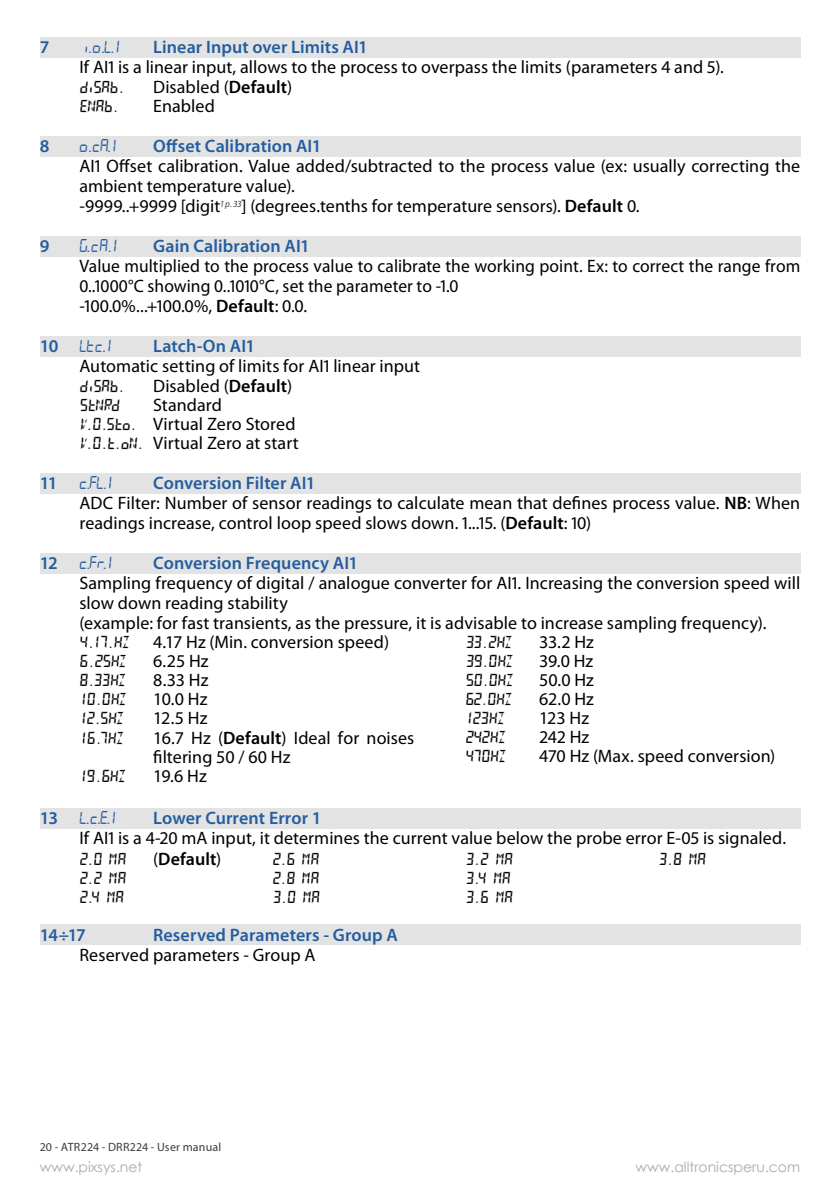
<style>
.page{position:relative;width:840px;height:1191px;background:#fff}
.page>*{position:absolute;margin:0;border:0;box-sizing:border-box;transform-origin:0 0}
.t1{font:18px/20px "Myriad Pro";letter-spacing:.005em;color:#000}
.t2{font:600 18px "Myriad Pro";letter-spacing:.005em;color:#245d9f}
.t3{font:18px "Pix 7 Segs";letter-spacing:-.09em;color:#245d9f;scale:.95 1}
.t4{font:600 18px "Myriad Pro";letter-spacing:.005em;color:#000}
.t5{font:17px/19px "Pixsys 11 Segs";letter-spacing:-.06em;color:#000}
.t6{font:14px "Century Gothic";color:#ababab}
.t7{font:12px "Myriad Pro";letter-spacing:.02em;color:#3c3c3b}
.s1{font-weight:600}
.s2{font-family:"Myriad Pro";font-weight:600}
.s3{font-family:"Pixsys 11 Segs";font-size:17px}
.s4{font-weight:600;color:#245d9f}
.s5{font-weight:400}
</style>
<div class="page">
<div style="left:40px;top:37px;width:759px;height:21px;background:#e3e3e3"></div>
<div style="left:40px;top:136px;width:759px;height:21px;background:#e3e3e3"></div>
<div style="left:40px;top:236px;width:759px;height:21px;background:#e3e3e3"></div>
<div style="left:40px;top:336px;width:759px;height:21px;background:#e3e3e3"></div>
<div style="left:40px;top:473px;width:759px;height:21px;background:#e3e3e3"></div>
<div style="left:40px;top:553px;width:759px;height:21px;background:#e3e3e3"></div>
<div style="left:40px;top:808px;width:759px;height:20px;background:#e3e3e3"></div>
<div style="left:40px;top:924px;width:759px;height:21px;background:#e3e3e3"></div>
<p class="t2" style="left:40px;top:37px;width:11px">7</p>
<p class="t3" style="left:79px;top:36px;width:44px">i.o.L.1</p>
<p class="t2" style="left:153px;top:37px;width:216px">Linear Input over Limits AI1</p>
<p class="t1" style="left:79px;top:58px;width:645px">If AI1 is a linear input, allows to the process to overpass the limits (parameters 4 and 5).</p>
<p class="t5" style="left:79px;top:78px;width:48px">DISAB.</p>
<p class="t1" style="left:153px;top:78px;width:140px">Disabled (<span class="s1">Default</span>)</p>
<p class="t5" style="left:79px;top:97px;width:42px">ENAB.</p>
<p class="t1" style="left:153px;top:97px;width:63px">Enabled</p>
<p class="t2" style="left:40px;top:136px;width:11px">8</p>
<p class="t3" style="left:79px;top:135px;width:40px">o.cA.1</p>
<p class="t2" style="left:153px;top:136px;width:169px">Offset Calibration AI1</p>
<p class="t1" style="left:79px;top:157px;width:721px">AI1 Offset calibration. Value added/subtracted to the process value (ex: usually correcting the ambient temperature value).<br>-9999..+9999 [digit<sup>1</sup> <sup>p.</sup> <sup>33</sup>] (degrees.tenths for temperature sensors). <span class="s1">Default</span> 0.</p>
<p class="t2" style="left:40px;top:236px;width:11px">9</p>
<p class="t3" style="left:79px;top:235px;width:41px">G.ca.1</p>
<p class="t2" style="left:153px;top:236px;width:158px">Gain Calibration AI1</p>
<p class="t1" style="left:79px;top:257px;width:722px">Value multiplied to the process value to calibrate the working point. Ex: to correct the range from<br>0..1000°C showing 0..1010°C, set the parameter to -1.0<br>-100.0%...+100.0%, <span class="s1">Default</span>: 0.0.</p>
<p class="t3" style="left:40px;top:335px;width:77px"><span class="s2">10</span> Ltc.1</p>
<p class="t2" style="left:153px;top:336px;width:103px">Latch-On AI1</p>
<p class="t1" style="left:79px;top:357px;width:342px">Automatic setting of limits for AI1 linear input</p>
<p class="t5" style="left:79px;top:377px;width:48px">DISAB.</p>
<p class="t1" style="left:153px;top:377px;width:140px">Disabled (<span class="s1">Default</span>)</p>
<p class="t5" style="left:79px;top:396px;width:43px">STNRD</p>
<p class="t1" style="left:79px;top:396px;width:221px;line-height:19px;text-align:center">Standard<br><span class="s3">V.0.STO.</span> Virtual Zero Stored<br><span class="s3">V.0.T.ON.</span> Virtual Zero at start</p>
<p class="t3" style="left:40px;top:472px;width:78px"><span class="s2">11</span> c.FL.1</p>
<p class="t1" style="left:79px;top:474px;width:722px;text-indent:74px"><span class="s4">Conversion Filter AI1<br></span>ADC Filter: Number of sensor readings to calculate mean that defines process value. <span class="s1">NB</span>: When readings increase, control loop speed slows down. 1...15. (<span class="s1">Default</span>: 10)</p>
<p class="t3" style="left:40px;top:552px;width:78px"><span class="s2">12</span> c.Fr.1</p>
<p class="t2" style="left:153px;top:553px;width:206px">Conversion Frequency AI1</p>
<p class="t1" style="left:79px;top:574px;width:722px;line-height:19.4px">Sampling frequency of digital / analogue converter for AI1. Increasing the conversion speed will slow down reading stability<br>(example: for fast transients, as the pressure, it is advisable to increase sampling frequency).<br><span class="s3">4.17.HZ</span> 4.17 Hz (Min. conversion speed)</p>
<p class="t5" style="left:79px;top:651px;width:49px">6.25HZ</p>
<p class="t1" style="left:153px;top:651px;width:57px">6.25 Hz</p>
<p class="t5" style="left:79px;top:670px;width:49px">8.33HZ</p>
<p class="t1" style="left:153px;top:670px;width:57px">8.33 Hz</p>
<p class="t5" style="left:79px;top:689px;width:49px">10.0HZ</p>
<p class="t1" style="left:153px;top:689px;width:56px">10.0 Hz</p>
<p class="t5" style="left:79px;top:708px;width:47px">12.5HZ</p>
<p class="t1" style="left:153px;top:708px;width:56px">12.5 Hz</p>
<p class="t5" style="left:79px;top:728px;width:47px">16.7HZ</p>
<p class="t1" style="left:153px;top:728px;width:262px;line-height:19px">16.7 Hz (<span class="s1">Default</span>) Ideal for noises filtering 50 / 60 Hz</p>
<p class="t5" style="left:79px;top:766px;width:49px">19.6HZ</p>
<p class="t1" style="left:153px;top:766px;width:55px">19.6 Hz</p>
<p class="t5" style="left:465px;top:632px;width:49px">33.2HZ</p>
<p class="t1" style="left:539px;top:632px;width:56px">33.2 Hz</p>
<p class="t5" style="left:465px;top:651px;width:50px">39.0HZ</p>
<p class="t1" style="left:539px;top:651px;width:56px">39.0 Hz</p>
<p class="t5" style="left:465px;top:670px;width:50px">50.0HZ</p>
<p class="t1" style="left:539px;top:670px;width:56px">50.0 Hz</p>
<p class="t5" style="left:465px;top:689px;width:49px">62.0HZ</p>
<p class="t1" style="left:539px;top:689px;width:56px">62.0 Hz</p>
<p class="t5" style="left:465px;top:708px;width:42px">123HZ</p>
<p class="t1" style="left:539px;top:708px;width:51px">123 Hz</p>
<p class="t5" style="left:465px;top:727px;width:43px">242HZ</p>
<p class="t1" style="left:539px;top:727px;width:52px">242 Hz</p>
<p class="t5" style="left:465px;top:746px;width:43px">470HZ</p>
<p class="t1" style="left:539px;top:746px;width:237px">470 Hz (Max. speed conversion)</p>
<p class="t3" style="left:40px;top:807px;width:82px"><span class="s2">13</span> L.c.E.1</p>
<p class="t2" style="left:153px;top:808px;width:170px">Lower Current Error 1</p>
<p class="t1" style="left:79px;top:828px;width:707px">If AI1 is a 4-20 mA input, it determines the current value below the probe error E-05 is signaled.</p>
<p class="t5" style="left:79px;top:849px;width:49px">2.0 MA</p>
<p class="t4" style="left:153px;top:849px;width:70px"><span class="s5">(</span>Default<span class="s5">)</span></p>
<p class="t5" style="left:79px;top:868px;width:49px">2.2 MA<br>2.4 MA</p>
<p class="t5" style="left:272px;top:849px;width:49px;text-align:justify">2.6 MA 2.8 MA 3.0 MA</p>
<p class="t5" style="left:465px;top:849px;width:49px">3.2 MA<br>3.4 MA<br>3.6 MA</p>
<p class="t5" style="left:658px;top:849px;width:49px">3.8 MA</p>
<p class="t2" style="left:40px;top:925px;width:48px">14÷17</p>
<p class="t2" style="left:153px;top:925px;width:246px">Reserved Parameters - Group A</p>
<p class="t1" style="left:79px;top:945px;width:237px">Reserved parameters - Group A</p>
<p class="t7" style="left:40px;top:1140px;width:183px">20 - ATR224 - DRR224 - User manual</p>
<p class="t6" style="left:40px;top:1157px;width:104px">www.pixsys.net</p>
<p class="t6" style="left:635px;top:1157px;width:166px">www.alltronicsperu.com</p>
</div>
